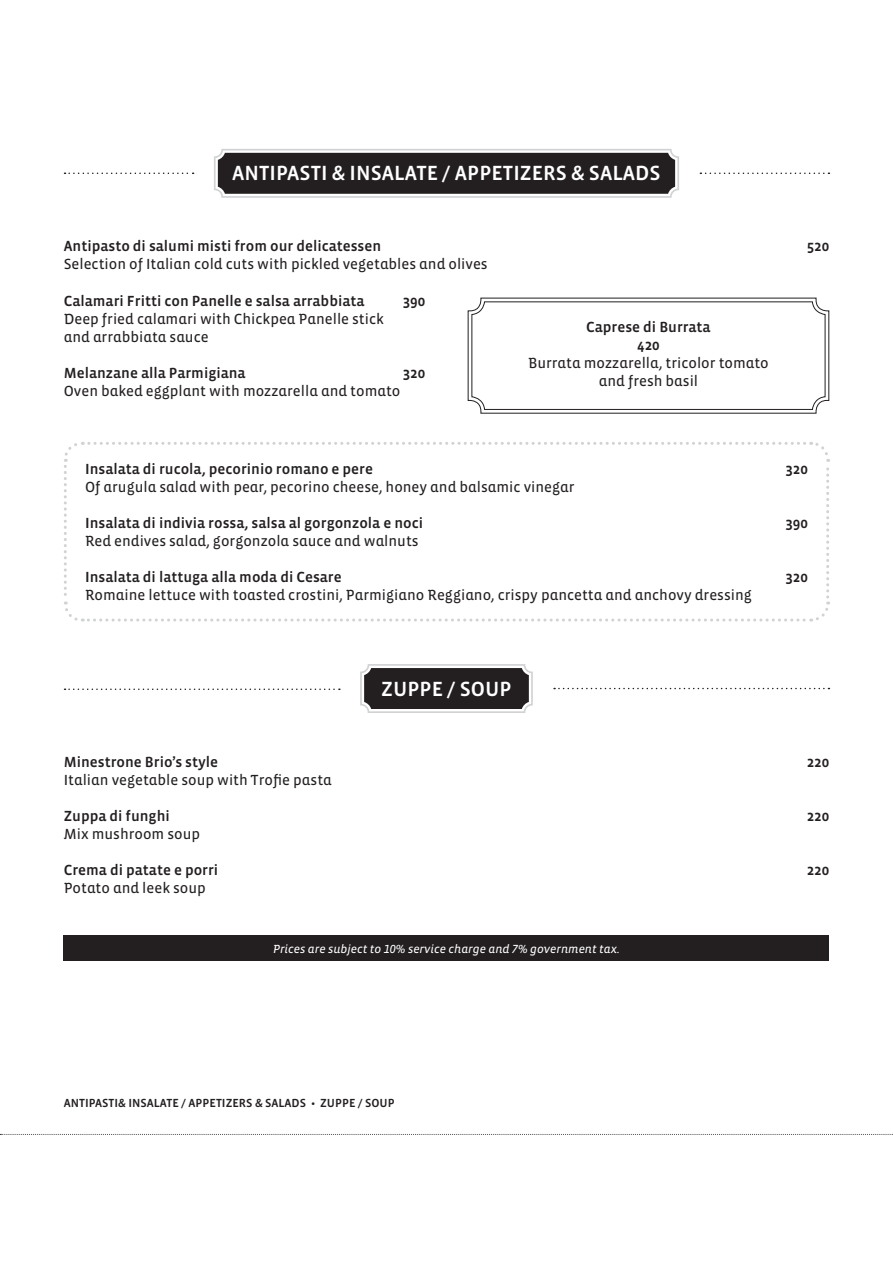
<style>
.page{position:relative;width:893px;height:1263px;background:#fff}
.page>*{position:absolute;margin:0;border:0;box-sizing:border-box;transform-origin:0 0}
.t1{font:21px "Vista Sans Med";color:#fff}
.t2{font:15px "Vista Sans Alt Reg";color:#231f20}
.t3{font:15px "Vista Sans Med";color:#231f20}
.t4{font:12px "Vista Sans Alt Reg Ita";color:#fff}
.t5{font:12px "Vista Sans Med";color:#231f20}
</style>
<div class="page">
<svg style="left:214px;top:149px;width:465px;height:49px"></svg>
<div style="left:218px;top:153px;width:457px;height:41px;background:#231f20;border-radius:7px"></div>
<svg style="left:65px;top:173px;width:129px;height:1px"></svg>
<svg style="left:700px;top:173px;width:129px;height:1px"></svg>
<svg style="left:360px;top:664px;width:173px;height:49px"></svg>
<div style="left:364px;top:668px;width:165px;height:41px;background:#231f20;border-radius:7px"></div>
<svg style="left:554px;top:688px;width:275px;height:1px"></svg>
<svg style="left:65px;top:688px;width:275px;height:2px"></svg>
<div style="left:64px;top:935px;width:765px;height:26px;background:#231f20"></div>
<svg style="left:467px;top:297px;width:363px;height:117px"></svg>
<div style="left:471px;top:301px;width:354px;height:109px;border:1px solid #231f20;border-radius:13px"></div>
<svg style="left:64px;top:442px;width:766px;height:180px"></svg>
<svg style="left:0;top:1134px;width:893px;height:1px"></svg>
<p class="t1" style="left:232px;top:163px;width:430px">ANTIPASTI &amp; INSALATE / APPETIZERS &amp; SALADS</p>
<p class="t3" style="left:64px;top:239px;width:319px">Antipasto di salumi misti from our delicatessen</p>
<p class="t3" style="left:807px;top:239px;width:24px">520</p>
<p class="t2" style="left:64px;top:257px;width:425px">Selection of Italian cold cuts with pickled vegetables and olives</p>
<p class="t3" style="left:64px;top:293px;width:302px">Calamari Fritti con Panelle e salsa arrabbiata</p>
<p class="t3" style="left:403px;top:293px;width:24px">390</p>
<p class="t2" style="left:64px;top:311px;width:322px">Deep fried calamari with Chickpea Panelle stick</p>
<p class="t2" style="left:64px;top:329px;width:146px">and arrabbiata sauce</p>
<p class="t3" style="left:64px;top:365px;width:183px">Melanzane alla Parmigiana</p>
<p class="t3" style="left:403px;top:365px;width:24px">320</p>
<p class="t2" style="left:64px;top:383px;width:338px">Oven baked eggplant with mozzarella and tomato</p>
<p class="t3" style="left:586px;top:319px;width:126px">Caprese di Burrata</p>
<p class="t3" style="left:637px;top:337px;width:24px">420</p>
<p class="t2" style="left:528px;top:355px;width:242px">Burrata mozzarella, tricolor tomato</p>
<p class="t2" style="left:599px;top:373px;width:101px">and fresh basil</p>
<p class="t3" style="left:85px;top:462px;width:289px">Insalata di rucola, pecorinio romano e pere</p>
<p class="t3" style="left:785px;top:462px;width:24px">320</p>
<p class="t2" style="left:85px;top:480px;width:491px">Of arugula salad with pear, pecorino cheese, honey and balsamic vinegar</p>
<p class="t3" style="left:85px;top:516px;width:340px">Insalata di indivia rossa, salsa al gorgonzola e noci</p>
<p class="t3" style="left:785px;top:516px;width:24px">390</p>
<p class="t2" style="left:85px;top:534px;width:335px">Red endives salad, gorgonzola sauce and walnuts</p>
<p class="t3" style="left:85px;top:570px;width:258px">Insalata di lattuga alla moda di Cesare</p>
<p class="t3" style="left:785px;top:570px;width:24px">320</p>
<p class="t2" style="left:85px;top:588px;width:668px">Romaine lettuce with toasted crostini, Parmigiano Reggiano, crispy pancetta and anchovy dressing</p>
<p class="t3" style="left:64px;top:754px;width:156px">Minestrone Brio’s style</p>
<p class="t2" style="left:64px;top:772px;width:270px">Italian vegetable soup with Trofie pasta</p>
<p class="t3" style="left:64px;top:808px;width:108px">Zuppa di funghi</p>
<p class="t2" style="left:64px;top:826px;width:138px">Mix mushroom soup</p>
<p class="t3" style="left:64px;top:862px;width:156px">Crema di patate e porri</p>
<p class="t2" style="left:64px;top:880px;width:144px">Potato and leek soup</p>
<p class="t1" style="left:381px;top:678px;width:132px">ZUPPE / SOUP</p>
<p class="t4" style="left:273px;top:942px;width:348px">Prices are subject to 10% service charge and 7% government tax.</p>
<p class="t5" style="left:64px;top:1096px;width:332px">ANTIPASTI&amp; INSALATE / APPETIZERS &amp; SALADS • ZUPPE / SOUP</p>
<p class="t3" style="left:807px;top:754px;width:24px">220</p>
<p class="t3" style="left:807px;top:808px;width:24px">220</p>
<p class="t3" style="left:807px;top:862px;width:24px">220</p>
</div>
